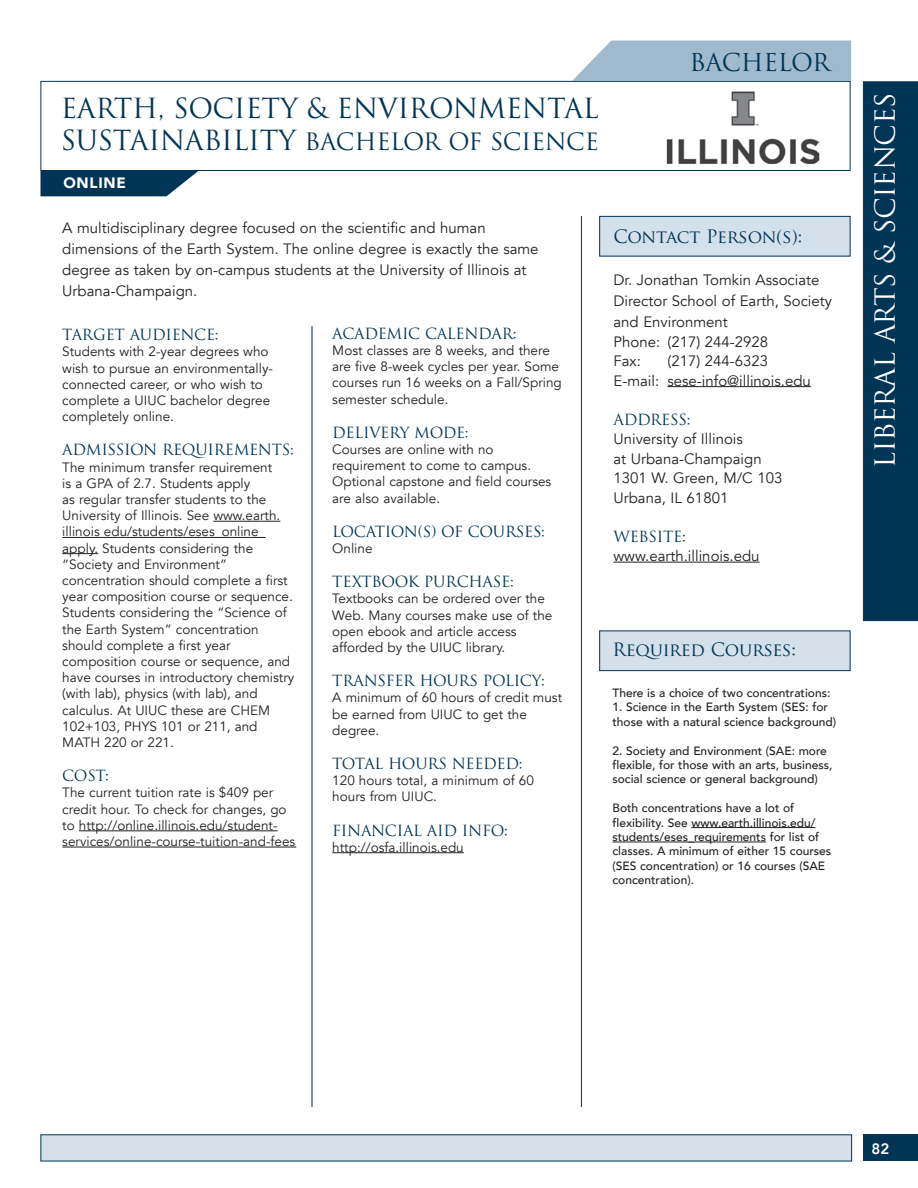
<style>
.page{position:relative;width:918px;height:1188px;background:#fff}
.page>*{position:absolute;margin:0;border:0;box-sizing:border-box;transform-origin:0 0}
.degree{font:27px "Trajan Pro";letter-spacing:-.015em;color:#003555}
.t1{font:27px "Trajan Pro";letter-spacing:-.015em;color:#fff}
.degree-2{font:24px "Trajan Pro";letter-spacing:-.015em;color:#003555}
.degree-3{font:23.25px "Trajan Pro";letter-spacing:-.015em;color:#003555}
.rt_contact{font:18px "Trajan Pro";letter-spacing:-.015em;color:#003555}
.body_avenir_book_10{font:15px/21px "Avenir";color:#231f20}
.TOC_blue_Subs{font:15px "Trajan Pro";letter-spacing:-.02em;color:#003555}
.body_avenir_book_10-2{font:900 15px "Avenir";letter-spacing:.05em;color:#fff}
._12_auto_TRAJ{font:800 15px "Avenir";color:#fff}
.body_avenir_book_9_a{font:13.5px/16.2px "Avenir";color:#231f20}
.course_info{font:500 12px/14.4px "Avenir";color:#231f20}
.s1{font-size:27px}
</style>
<div class="page">
<div style="left:863px;top:1134px;width:55px;height:27px;background:#003555"></div>
<div style="left:40px;top:81px;width:810px;height:90px;background:#fff;border:1px solid #003555"></div>
<div style="left:863px;top:81px;width:55px;height:540px;background:#003555"></div>
<div style="left:40px;top:1134px;width:812px;height:27px;background:#d4e0ea"></div>
<div style="left:599px;top:631px;width:251px;height:40px;background:#d4e0ea;border:1px solid #003555"></div>
<div style="left:599px;top:216px;width:251px;height:40px;background:#d4e0ea;border:1px solid #003555"></div>
<hr style="left:581px;top:216px;width:1px;height:891px;background:#003555">
<svg style="left:572px;top:40px;width:279px;height:41px;background:#a6bed1"></svg>
<hr style="left:312px;top:326px;width:1px;height:781px;background:#003555">
<hr style="left:213px;top:521px;width:67px;height:1px;background:#231f20">
<hr style="left:62px;top:537px;width:203px;height:1px;background:#231f20">
<hr style="left:62px;top:553px;width:36px;height:1px;background:#231f20">
<hr style="left:79px;top:831px;width:199px;height:1px;background:#231f20">
<hr style="left:62px;top:847px;width:234px;height:1px;background:#231f20">
<hr style="left:332px;top:852px;width:132px;height:1px;background:#231f20">
<hr style="left:667px;top:386px;width:144px;height:1px;background:#231f20">
<hr style="left:613px;top:562px;width:147px;height:1px;background:#231f20">
<hr style="left:691px;top:827px;width:124px;height:1px;background:#231f20">
<hr style="left:613px;top:842px;width:153px;height:1px;background:#231f20">
<img style="left:666px;top:91px;width:154px;height:73px">
<svg style="left:40px;top:171px;width:158px;height:25px;background:#194966"></svg>
<p class="degree" style="left:61px;top:91px;width:539px">EARTH, SOCIETY &amp; ENVIRONMENTAL</p>
<p class="degree-3" style="left:61px;top:127px;width:540px"><span class="s1">SUSTAINABILITY</span> BACHELOR OF SCIENCE</p>
<p class="body_avenir_book_10-2" style="left:63px;top:170px;width:64px">ONLINE</p>
<p class="degree-2" style="left:689px;top:47px;width:142px">BACHELOR</p>
<p class="body_avenir_book_10" style="left:62px;top:217px;width:478px">A multidisciplinary degree focused on the scientific and human dimensions of the Earth System. The online degree is exactly the same degree as taken by on-campus students at the University of Illinois at Urbana-Champaign.</p>
<p class="rt_contact" style="left:613px;top:225px;width:190px">Contact Person(s):</p>
<p class="body_avenir_book_10" style="left:613px;top:270px;width:220px">Dr. Jonathan Tomkin Associate<br>Director School of Earth, Society and Environment</p>
<p class="body_avenir_book_10" style="left:613px;top:331px;width:156px">Phone: (217) 244-2928</p>
<p class="body_avenir_book_10" style="left:613px;top:351px;width:29px">Fax:</p>
<p class="body_avenir_book_10" style="left:667px;top:351px;width:102px">(217) 244-6323</p>
<p class="body_avenir_book_10" style="left:613px;top:370px;width:199px">E-mail: sese-info@illinois.edu</p>
<p class="TOC_blue_Subs" style="left:613px;top:410px;width:78px">ADDRESS:</p>
<p class="body_avenir_book_10" style="left:613px;top:429px;width:131px">University of Illinois</p>
<p class="body_avenir_book_10" style="left:613px;top:448px;width:150px">at Urbana-Champaign</p>
<p class="body_avenir_book_10" style="left:613px;top:468px;width:170px">1301 W. Green, M/C 103</p>
<p class="body_avenir_book_10" style="left:613px;top:487px;width:116px">Urbana, IL 61801</p>
<p class="TOC_blue_Subs" style="left:613px;top:527px;width:74px">WEBSITE:</p>
<p class="body_avenir_book_10" style="left:613px;top:546px;width:148px">www.earth.illinois.edu</p>
<p class="TOC_blue_Subs" style="left:332px;top:324px;width:186px">ACADEMIC CALENDAR:</p>
<p class="body_avenir_book_9_a" style="left:332px;top:342px;width:231px">Most classes are 8 weeks, and there are five 8-week cycles per year. Some courses run 16 weeks on a Fall/Spring semester schedule.</p>
<p class="TOC_blue_Subs" style="left:332px;top:423px;width:138px">DELIVERY MODE:</p>
<p class="body_avenir_book_9_a" style="left:332px;top:441px;width:221px">Courses are online with no requirement to come to campus.<br>Optional capstone and field courses are also available.</p>
<p class="TOC_blue_Subs" style="left:332px;top:522px;width:214px">LOCATION(S) OF COURSES:</p>
<p class="body_avenir_book_9_a" style="left:332px;top:540px;width:42px">Online</p>
<p class="TOC_blue_Subs" style="left:332px;top:572px;width:183px">TEXTBOOK PURCHASE:</p>
<p class="body_avenir_book_9_a" style="left:332px;top:591px;width:222px">Textbooks can be ordered over the<br>Web. Many courses make use of the open ebook and article access afforded by the UIUC library.</p>
<p class="TOC_blue_Subs" style="left:332px;top:671px;width:214px">TRANSFER HOURS POLICY:</p>
<p class="body_avenir_book_9_a" style="left:332px;top:690px;width:231px">A minimum of 60 hours of credit must be earned from UIUC to get the degree.</p>
<p class="TOC_blue_Subs" style="left:332px;top:754px;width:192px">TOTAL HOURS NEEDED:</p>
<p class="body_avenir_book_9_a" style="left:332px;top:773px;width:203px">120 hours total, a minimum of 60 hours from UIUC.</p>
<p class="TOC_blue_Subs" style="left:332px;top:821px;width:177px">FINANCIAL AID INFO:</p>
<p class="body_avenir_book_9_a" style="left:332px;top:839px;width:133px">http://osfa.illinois.edu</p>
<p class="TOC_blue_Subs" style="left:62px;top:325px;width:158px">TARGET AUDIENCE:</p>
<p class="body_avenir_book_9_a" style="left:62px;top:344px;width:212px">Students with 2-year degrees who wish to pursue an environmentally&shy;connected career, or who wish to complete a UIUC bachelor degree completely online.</p>
<p class="TOC_blue_Subs" style="left:62px;top:440px;width:233px">ADMISSION REQUIREMENTS:</p>
<p class="body_avenir_book_9_a" style="left:62px;top:459px;width:211px">The minimum transfer requirement</p>
<p class="body_avenir_book_9_a" style="left:62px;top:475px;width:190px">is a GPA of 2.7. Students apply</p>
<p class="body_avenir_book_9_a" style="left:62px;top:492px;width:233px">as regular transfer students to the University of Illinois. See www.earth. illinois edu/students/eses_online_ apply. Students considering the “Society and Environment” concentration should complete a first year composition course or sequence.<br>Students considering the “Science of the Earth System” concentration should complete a first year composition course or sequence, and have courses in introductory chemistry (with lab), physics (with lab), and calculus. At UIUC these are CHEM 102+103, PHYS 101 or 211, and MATH 220 or 221.</p>
<p class="TOC_blue_Subs" style="left:62px;top:766px;width:48px">COST:</p>
<p class="body_avenir_book_9_a" style="left:62px;top:785px;width:234px">The current tuition rate is $409 per credit hour. To check for changes, go to http://online.illinois.edu/student&shy;services/online-course-tuition-and-fees</p>
<p class="rt_contact" style="left:613px;top:638px;width:185px">Required Courses:</p>
<p class="course_info" style="left:613px;top:685px;width:219px">There is a choice of two concentrations:</p>
<p class="course_info" style="left:613px;top:699px;width:225px">1. Science in the Earth System (SES: for those with a natural science background)</p>
<p class="course_info" style="left:613px;top:743px;width:222px">2. Society and Environment (SAE: more flexible, for those with an arts, business, social science or general background)</p>
<p class="course_info" style="left:613px;top:800px;width:220px">Both concentrations have a lot of flexibility. See www.earth.illinois.edu/ students/eses_requirements for list of classes. A minimum of either 15 courses (SES concentration) or 16 courses (SAE concentration).</p>
<h1 class="t1" style="left:868px;top:468px;width:376px;rotate:-90deg">LIBERAL ARTS &amp; SCIENCES</h1>
<p class="_12_auto_TRAJ" style="left:872px;top:1137px;width:19px">82</p>
</div>
